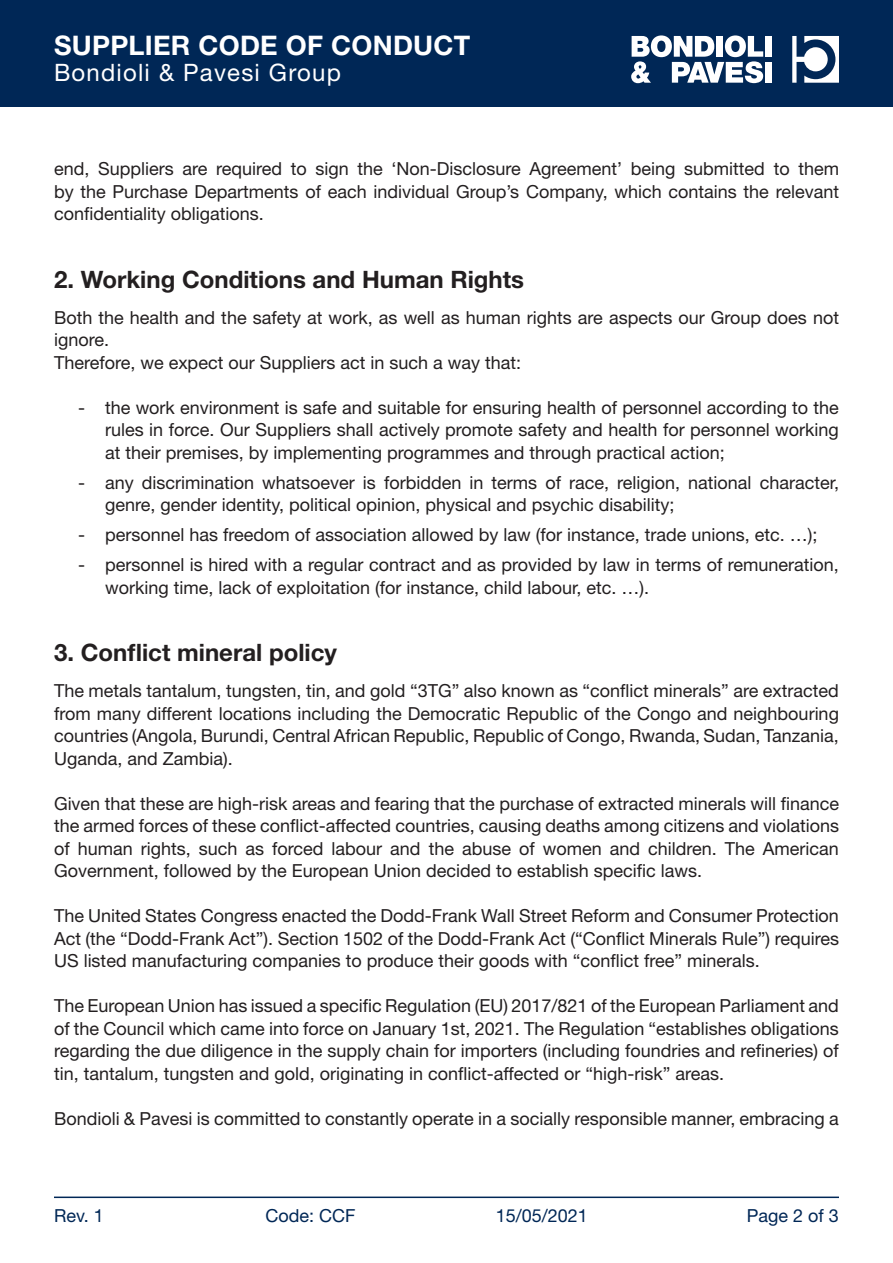
<style>
.page{position:relative;width:893px;height:1263px;background:#fff}
.page>*{position:absolute;margin:0;border:0;box-sizing:border-box;transform-origin:0 0}
.t1{font:700 27px "Helvetica Neue LT Std";letter-spacing:.01em;color:#fff}
.t2{font:700 24px "Helvetica Neue LT Std";color:#231f20}
.t3{font:24px "Helvetica Neue LT Std";letter-spacing:.05em;color:#fff}
.t4{font:18px/22.5px "Helvetica Neue LT Std";color:#231f20;text-align:justify}
.t5{font:18px "Helvetica Neue LT Std";color:#002756}
</style>
<div class="page">
<div style="left:0;top:0;width:893px;height:106px;background:#002756"></div>
<hr style="left:54px;top:1196px;width:785px;height:2px;background:#002756">
<div style="left:765px;top:36px;width:6px;height:21px;background:#fff"></div>
<div style="left:765px;top:62px;width:6px;height:21px;background:#fff"></div>
<svg style="left:631px;top:35px;width:132px;height:48px"></svg>
<svg style="left:792px;top:36px;width:47px;height:47px"></svg>
<h1 class="t1" style="left:54px;top:28px;width:418px">SUPPLIER CODE OF CONDUCT</h1>
<h2 class="t3" style="left:54px;top:58px;width:288px">Bondioli &amp; Pavesi Group</h2>
<p class="t4" style="left:54px;top:157px;width:786px">end, Suppliers are required to sign the ‘Non-Disclosure Agreement’ being submitted to them by the Purchase Departments of each individual Group’s Company, which contains the relevant confidentiality obligations.</p>
<p class="t2" style="left:54px;top:264px;width:472px">2. Working Conditions and Human Rights</p>
<p class="t4" style="left:54px;top:306px;width:786px">Both the health and the safety at work, as well as human rights are aspects our Group does not ignore.</p>
<p class="t4" style="left:54px;top:351px;width:469px">Therefore, we expect our Suppliers act in such a way that:</p>
<p class="t4" style="left:105px;top:396px;width:735px;text-indent:-27px">- the work environment is safe and suitable for ensuring health of personnel according to the rules in force. Our Suppliers shall actively promote safety and health for personnel working at their premises, by implementing programmes and through practical action;</p>
<p class="t4" style="left:105px;top:471px;width:735px;text-indent:-27px">- any discrimination whatsoever is forbidden in terms of race, religion, national character, genre, gender identity, political opinion, physical and psychic disability;</p>
<p class="t4" style="left:78px;top:523px;width:741px">- personnel has freedom of association allowed by law (for instance, trade unions, etc. …);</p>
<p class="t4" style="left:105px;top:553px;width:735px;text-indent:-27px">- personnel is hired with a regular contract and as provided by law in terms of remuneration, working time, lack of exploitation (for instance, child labour, etc. …).</p>
<p class="t2" style="left:54px;top:638px;width:284px">3. Conflict mineral policy</p>
<p class="t4" style="left:54px;top:679px;width:786px">The metals tantalum, tungsten, tin, and gold “3TG” also known as “conflict minerals” are extracted from many different locations including the Democratic Republic of the Congo and neighbouring countries (Angola, Burundi, Central African Republic, Republic of Congo, Rwanda, Sudan, Tanzania, Uganda, and Zambia).</p>
<p class="t4" style="left:54px;top:792px;width:786px">Given that these are high-risk areas and fearing that the purchase of extracted minerals will finance the armed forces of these conflict-affected countries, causing deaths among citizens and violations of human rights, such as forced labour and the abuse of women and children. The American Government, followed by the European Union decided to establish specific laws.</p>
<p class="t4" style="left:54px;top:904px;width:786px">The United States Congress enacted the Dodd-Frank Wall Street Reform and Consumer Protection Act (the “Dodd-Frank Act”). Section 1502 of the Dodd-Frank Act (“Conflict Minerals Rule”) requires US listed manufacturing companies to produce their goods with “conflict free” minerals.</p>
<p class="t4" style="left:54px;top:994px;width:786px">The European Union has issued a specific Regulation (EU) 2017/821 of the European Parliament and of the Council which came into force on January 1st, 2021. The Regulation “establishes obligations regarding the due diligence in the supply chain for importers (including foundries and refineries) of tin, tantalum, tungsten and gold, originating in conflict-affected or “high-risk” areas.</p>
<p class="t4" style="left:54px;top:1107px;width:786px">Bondioli &amp; Pavesi is committed to constantly operate in a socially responsible manner, embracing a</p>
<p class="t5" style="left:54px;top:1205px;width:51px">Rev. 1</p>
<p class="t5" style="left:496px;top:1205px;width:94px">15/05/2021</p>
<p class="t5" style="left:265px;top:1205px;width:91px">Code: CCF</p>
<p class="t5" style="left:747px;top:1205px;width:94px">Page 2 of 3</p>
</div>
